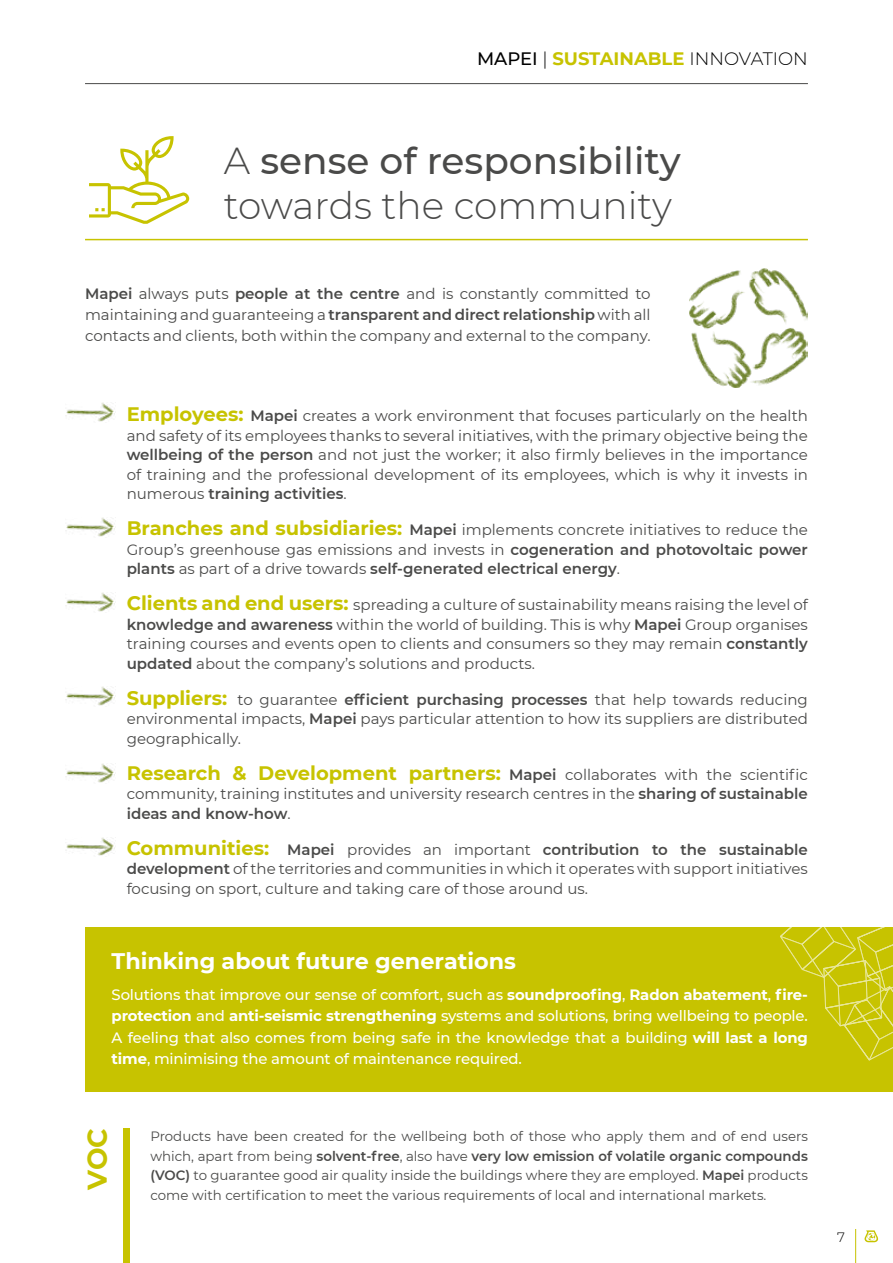
<style>
.page{position:relative;width:893px;height:1263px;background:#fff}
.page>*{position:absolute;margin:0;border:0;box-sizing:border-box;transform-origin:0 0}
.t1{font:500 37.5px/45px "Montserrat";color:#4a4a49}
.t2{font:700 27px "Montserrat";color:#c7c300}
.t3{font:700 22.5px "Montserrat";color:#fff}
.t4{font:700 19.5px "Montserrat";color:#c7c300}
.t5{font:300 18px "Montserrat";color:#000}
.t6{font:15px/19.5px "Montserrat";color:#4a4a49;text-align:justify}
.t7{font:500 15px/21px "Montserrat";letter-spacing:-.01em;color:#fff;text-align:justify}
.t8{font:13.5px/19.5px "Montserrat";color:#4a4a49;text-align:justify}
.t9{font:300 13.5px "Montserrat";color:#000}
.s1{font-weight:500}
.s2{font-weight:700;color:#c7c300}
.s3{font-weight:300}
.s4{font-weight:600}
.s5{font-weight:700;font-size:19.5px;color:#c7c300}
.s6{font-weight:600;font-size:15px;color:#4a4a49}
.s7{font-weight:400;font-size:15px;color:#4a4a49}
.s8{font-weight:700}
</style>
<div class="page">
<div style="left:123px;top:1128px;width:7px;height:135px;background:#c7c300"></div>
<hr style="left:85px;top:83px;width:723px;height:1px;background:#4a4a49">
<hr style="left:85px;top:239px;width:723px;height:1px;background:#c7c300">
<svg style="left:89px;top:136px;width:100px;height:88px"></svg>
<div style="left:85px;top:927px;width:808px;height:165px;background:#c7c300"></div>
<svg style="left:780px;top:927px;width:113px;height:134px"></svg>
<svg style="left:864px;top:1230px;width:14px;height:12px"></svg>
<hr style="left:855px;top:1229px;width:1px;height:34px;background:#c7c300">
<img style="left:689px;top:268px;width:119px;height:119px">
<img style="left:66px;top:403px;width:49px;height:19px">
<img style="left:66px;top:518px;width:49px;height:19px">
<img style="left:66px;top:592px;width:49px;height:20px">
<img style="left:66px;top:686px;width:49px;height:20px">
<img style="left:66px;top:763px;width:49px;height:20px">
<img style="left:66px;top:837px;width:49px;height:19px">
<p class="t5" style="left:477px;top:47px;width:332px"><span class="s1">MAPEI</span> | <span class="s2">SUSTAINABLE</span> INNOVATION</p>
<h1 class="t1" style="left:224px;top:137px;width:458px"><span class="s3">A</span> sense of responsibility <span class="s3">towards the community</span></h1>
<p class="t6" style="left:85px;top:282px;width:567px;line-height:21px"><span class="s4">Mapei</span> always puts <span class="s4">people at the centre</span> and is constantly committed to maintaining and guaranteeing a <span class="s4">transparent and direct relationship</span> with all contacts and clients, both within the company and external to the company.</p>
<p class="t6" style="left:127px;top:405px;width:683px"><span class="s5">Employees:</span> <span class="s4">Mapei</span> creates a work environment that focuses particularly on the health and safety of its employees thanks to several initiatives, with the primary objective being the <span class="s4">wellbeing of the person</span> and not just the worker; it also firmly believes in the importance of training and the professional development of its employees, which is why it invests in numerous <span class="s4">training activities</span>.</p>
<p class="t6" style="left:127px;top:519px;width:683px"><span class="s5">Branches and subsidiaries:</span> <span class="s4">Mapei</span> implements concrete initiatives to reduce the Group’s greenhouse gas emissions and invests in <span class="s4">cogeneration and photovoltaic power plants</span> as part of a drive towards <span class="s4">self-generated electrical energy</span>.</p>
<p class="t6" style="left:127px;top:594px;width:683px"><span class="s5">Clients and end users:</span> spreading a culture of sustainability means raising the level of <span class="s4">knowledge and awareness</span> within the world of building. This is why <span class="s4">Mapei</span> Group organises training courses and events open to clients and consumers so they may remain <span class="s4">constantly updated</span> about the company’s solutions and products.</p>
<p class="t6" style="left:127px;top:689px;width:683px"><span class="s5">Suppliers:</span> to guarantee <span class="s4">efficient purchasing processes</span> that help towards reducing environmental impacts, <span class="s4">Mapei</span> pays particular attention to how its suppliers are distributed geographically.</p>
<h3 class="t4" style="left:127px;top:759px;width:683px">Research &amp; Development partners: <span class="s6">Mapei</span> <span class="s7">collaborates with the scientific</span></h3>
<p class="t6" style="left:127px;top:783px;width:683px">community, training institutes and university research centres in the <span class="s4">sharing of sustainable ideas and know-how</span>.</p>
<p class="t6" style="left:127px;top:839px;width:683px"><span class="s5">Communities:</span> <span class="s4">Mapei</span> provides an important <span class="s4">contribution to the sustainable development</span> of the territories and communities in which it operates with support initiatives focusing on sport, culture and taking care of those around us.</p>
<h3 class="t3" style="left:112px;top:945px;width:406px">Thinking about future generations</h3>
<p class="t7" style="left:112px;top:984px;width:698px">Solutions that improve our sense of comfort, such as <span class="s8">soundproofing</span>, <span class="s8">Radon abatement</span>, <span class="s8">fire&shy;protection</span> and <span class="s8">anti-seismic strengthening</span> systems and solutions, bring wellbeing to people.<br>A feeling that also comes from being safe in the knowledge that a building <span class="s8">will last a long time</span>, minimising the amount of maintenance required.</p>
<h2 class="t2" style="left:78px;top:1189px;width:63px;rotate:-90deg">VOC</h2>
<p class="t8" style="left:150px;top:1126px;width:659px">Products have been created for the wellbeing both of those who apply them and of end users which, apart from being <span class="s4">solvent-free</span>, also have <span class="s4">very low emission of volatile organic compounds (VOC)</span> to guarantee good air quality inside the buildings where they are employed. <span class="s4">Mapei</span> products come with certification to meet the various requirements of local and international markets.</p>
<p class="t9" style="left:837px;top:1228px;width:9px">7</p>
</div>
